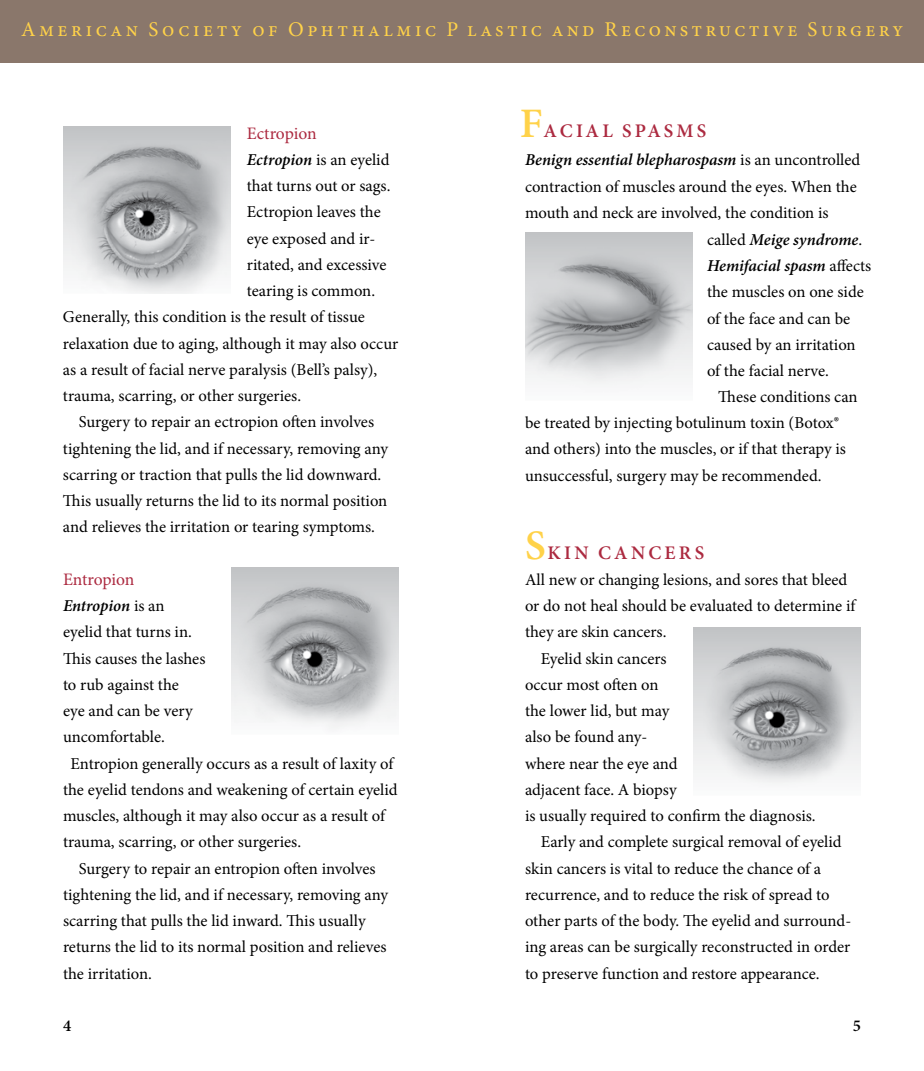
<style>
.page{position:relative;width:924px;height:1071px;background:#fff}
.page>*{position:absolute;margin:0;border:0;box-sizing:border-box;transform-origin:0 0}
.t1{font:21px "Minion Pro";letter-spacing:.155em;color:#ffd249}
.t2{font:600 19.25px "Minion Pro";letter-spacing:.17em;color:#ac2a40}
.t3{font:17.5px "Minion Pro";letter-spacing:-.005em;color:#ac2a40}
.t4{font:16.62px "Minion Pro";letter-spacing:-.005em;color:#000}
.t5{font:italic 600 16.62px "Minion Pro";letter-spacing:-.005em;color:#000}
.t6{font:600 16.62px "Minion Pro";color:#000}
.s1{font-weight:600;font-style:italic}
.s2{font-weight:400;font-style:normal}
.s3{font-size:42px;color:#ffd249}
</style>
<div class="page">
<img style="left:63px;top:126px;width:168px;height:168px">
<img style="left:693px;top:627px;width:168px;height:157px">
<img style="left:231px;top:567px;width:168px;height:162px">
<div style="left:441px;top:0;width:483px;height:63px;background:#8a776b"></div>
<div style="left:0;top:0;width:483px;height:63px;background:#8a776b"></div>
<img style="left:525px;top:233px;width:168px;height:152px">
<p class="t1" style="left:21px;top:15px;width:884px">American Society of Ophthalmic P lastic and Reconstructive Surgery</p>
<p class="t3" style="left:247px;top:121px;width:71px">Ectropion</p>
<p class="t4" style="left:247px;top:149px;width:144px"><span class="s1">Ectropion</span> is an eyelid</p>
<p class="t4" style="left:247px;top:175px;width:145px">that turns out or sags.</p>
<p class="t4" style="left:247px;top:201px;width:136px">Ectropion leaves the</p>
<p class="t4" style="left:247px;top:227px;width:130px">eye exposed and ir-</p>
<p class="t4" style="left:247px;top:254px;width:141px">ritated, and excessive</p>
<p class="t4" style="left:247px;top:280px;width:130px">tearing is common.</p>
<p class="t4" style="left:63px;top:306px;width:303px">Generally, this condition is the result of tissue</p>
<p class="t4" style="left:63px;top:332px;width:337px">relaxation due to aging, although it may also occur</p>
<p class="t4" style="left:63px;top:359px;width:316px">as a result of facial nerve paralysis (Bell’s palsy),</p>
<p class="t4" style="left:63px;top:385px;width:240px">trauma, scarring, or other surgeries.</p>
<p class="t4" style="left:79px;top:411px;width:297px">Surgery to repair an ectropion often involves</p>
<p class="t4" style="left:63px;top:437px;width:327px">tightening the lid, and if necessary, removing any</p>
<p class="t4" style="left:63px;top:464px;width:320px">scarring or traction that pulls the lid downward.</p>
<p class="t4" style="left:63px;top:490px;width:326px">This usually returns the lid to its normal position</p>
<p class="t4" style="left:63px;top:516px;width:313px">and relieves the irritation or tearing symptoms.</p>
<p class="t3" style="left:63px;top:568px;width:73px">Entropion</p>
<p class="t5" style="left:63px;top:594px;width:103px">Entropion <span class="s2">is an</span></p>
<p class="t4" style="left:63px;top:621px;width:130px">eyelid that turns in.</p>
<p class="t4" style="left:63px;top:647px;width:144px">This causes the lashes</p>
<p class="t4" style="left:63px;top:674px;width:118px">to rub against the</p>
<p class="t4" style="left:63px;top:700px;width:132px">eye and can be very</p>
<p class="t4" style="left:63px;top:726px;width:103px">uncomfortable.</p>
<p class="t4" style="left:71px;top:752px;width:324px">Entropion generally occurs as a result of laxity of</p>
<p class="t4" style="left:63px;top:779px;width:336px">the eyelid tendons and weakening of certain eyelid</p>
<p class="t4" style="left:63px;top:805px;width:324px">muscles, although it may also occur as a result of</p>
<p class="t4" style="left:63px;top:831px;width:240px">trauma, scarring, or other surgeries.</p>
<p class="t4" style="left:79px;top:857px;width:298px">Surgery to repair an entropion often involves</p>
<p class="t4" style="left:63px;top:884px;width:327px">tightening the lid, and if necessary, removing any</p>
<p class="t4" style="left:63px;top:910px;width:304px">scarring that pulls the lid inward. This usually</p>
<p class="t4" style="left:63px;top:936px;width:325px">returns the lid to its normal position and relieves</p>
<p class="t4" style="left:63px;top:962px;width:90px">the irritation.</p>
<p class="t2" style="left:520px;top:117px;width:188px"><span class="s3">F</span>ACIAL SPASMS</p>
<p class="t5" style="left:525px;top:148px;width:337px">Benign essential blepharospasm <span class="s2">is an uncontrolled</span></p>
<p class="t4" style="left:525px;top:175px;width:333px">contraction of muscles around the eyes. When the</p>
<p class="t4" style="left:525px;top:201px;width:305px">mouth and neck are involved, the condition is</p>
<p class="t5" style="left:707px;top:228px;width:157px"><span class="s2">called</span> Meige syndrome<span class="s2">.</span></p>
<p class="t5" style="left:707px;top:254px;width:166px">Hemifacial spasm <span class="s2">affects</span></p>
<p class="t4" style="left:707px;top:281px;width:158px">the muscles on one side</p>
<p class="t4" style="left:707px;top:307px;width:145px">of the face and can be</p>
<p class="t4" style="left:707px;top:333px;width:150px">caused by an irritation</p>
<p class="t4" style="left:707px;top:360px;width:123px">of the facial nerve.</p>
<p class="t4" style="left:718px;top:386px;width:141px">These conditions can</p>
<p class="t4" style="left:525px;top:412px;width:316px">be treated by injecting botulinum toxin (Botox®</p>
<p class="t4" style="left:525px;top:438px;width:322px">and others) into the muscles, or if that therapy is</p>
<p class="t4" style="left:525px;top:464px;width:298px">unsuccessful, surgery may be recommended.</p>
<p class="t2" style="left:525px;top:539px;width:180px"><span class="s3">S</span>KIN CANCERS</p>
<p class="t4" style="left:525px;top:568px;width:324px">All new or changing lesions, and sores that bleed</p>
<p class="t4" style="left:525px;top:595px;width:332px">or do not heal should be evaluated to determine if</p>
<p class="t4" style="left:525px;top:621px;width:143px">they are skin cancers.</p>
<p class="t4" style="left:541px;top:647px;width:128px">Eyelid skin cancers</p>
<p class="t4" style="left:525px;top:673px;width:135px">occur most often on</p>
<p class="t4" style="left:525px;top:700px;width:146px">the lower lid, but may</p>
<p class="t4" style="left:525px;top:726px;width:124px">also be found any-</p>
<p class="t4" style="left:525px;top:752px;width:154px">where near the eye and</p>
<p class="t4" style="left:525px;top:778px;width:154px">adjacent face. A biopsy</p>
<p class="t4" style="left:525px;top:805px;width:292px">is usually required to confirm the diagnosis.</p>
<p class="t4" style="left:541px;top:831px;width:303px">Early and complete surgical removal of eyelid</p>
<p class="t4" style="left:525px;top:857px;width:298px">skin cancers is vital to reduce the chance of a</p>
<p class="t4" style="left:525px;top:883px;width:306px">recurrence, and to reduce the risk of spread to</p>
<p class="t4" style="left:525px;top:910px;width:328px">other parts of the body. The eyelid and surround-</p>
<p class="t4" style="left:525px;top:936px;width:327px">ing areas can be surgically reconstructed in order</p>
<p class="t4" style="left:525px;top:962px;width:296px">to preserve function and restore appearance.</p>
<p class="t6" style="left:63px;top:1014px;width:10px">4</p>
<p class="t6" style="left:853px;top:1014px;width:10px">5</p>
</div>
